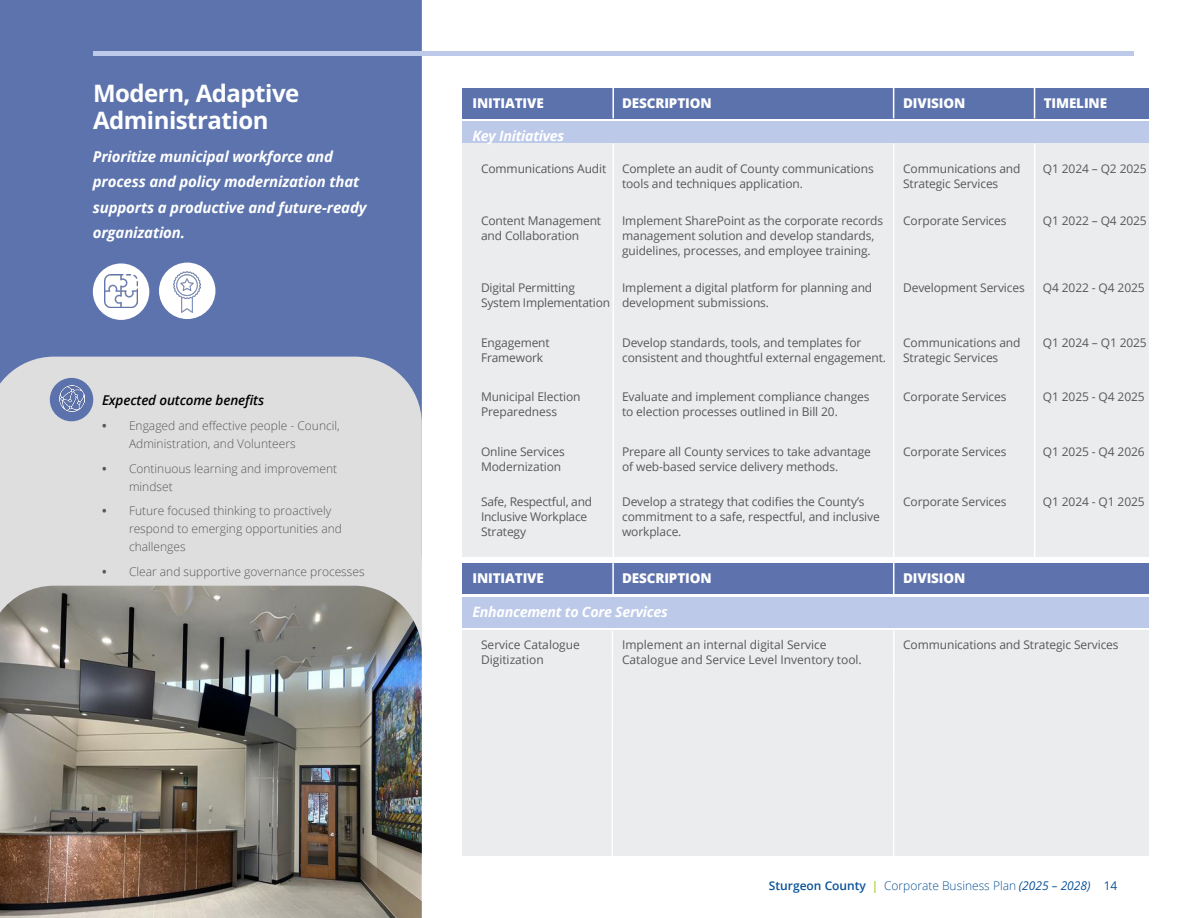
<style>
.page{position:relative;width:1188px;height:918px;background:#fff}
.page>*{position:absolute;margin:0;border:0;box-sizing:border-box;transform-origin:0 0}
.t1{font:700 24px/27px "Open Sans";letter-spacing:-.02em;color:#fff}
.t2{font:italic 700 15px/25.5px "Open Sans";letter-spacing:-.01em;color:#fff}
.t3{font:italic 700 14.25px "Open Sans";letter-spacing:-.02em;color:#fff}
.t4{font:800 13.5px "Open Sans";letter-spacing:-.01em;color:#fff}
.t5{font:italic 600 13.5px "Open Sans";letter-spacing:-.01em;color:#000}
.t6{font:12px/15px "Open Sans";letter-spacing:-.01em;color:#57585a}
.t7{font:300 12px/18px "Open Sans";color:#57585a}
.t8{font:300 12px "Open Sans";color:#095299}
.s1{font-weight:700}
.s2{font-weight:600}
.s3{font-family:"Myriad Pro";font-weight:600;color:#a6ce39}
.s4{font-weight:400;font-style:italic}
.s5{font-weight:400}
</style>
<div class="page">
<div style="left:0;top:0;width:422px;height:357px;background:#5c73ad"></div>
<div style="left:0;top:357px;width:422px;height:229px;background:#dedede"></div>
<div style="left:50px;top:378px;width:43px;height:43px;background:#5c72ad;border-radius:50%"></div>
<img style="left:0;top:586px;width:422px;height:332px">
<img style="left:59px;top:386px;width:26px;height:25px">
<div style="left:462px;top:88px;width:687px;height:30px;background:#5c72ad"></div>
<div style="left:462px;top:121px;width:687px;height:31px;background:#bcc9e8"></div>
<div style="left:462px;top:144px;width:687px;height:413px;background:#ebeced"></div>
<div style="left:462px;top:597px;width:687px;height:30px;background:#bcc9e8"></div>
<div style="left:462px;top:630px;width:687px;height:226px;background:#ebeced"></div>
<hr style="left:612px;top:88px;width:2px;height:30px;background:#fff">
<hr style="left:893px;top:88px;width:1px;height:30px;background:#fff">
<hr style="left:1034px;top:88px;width:1px;height:30px;background:#fff">
<hr style="left:613px;top:144px;width:1px;height:413px;background:#fff">
<hr style="left:893px;top:144px;width:2px;height:413px;background:#fff">
<hr style="left:1034px;top:144px;width:1px;height:413px;background:#fff">
<hr style="left:611px;top:631px;width:2px;height:225px;background:#fff">
<hr style="left:893px;top:631px;width:2px;height:225px;background:#fff">
<div style="left:93px;top:51px;width:1041px;height:5px;background:#bcc9e8"></div>
<div style="left:93px;top:263px;width:56px;height:57px;background:#fff;border-radius:50%"></div>
<img style="left:105px;top:275px;width:33px;height:33px">
<div style="left:159px;top:263px;width:56px;height:56px;background:#fff;border-radius:50%"></div>
<img style="left:173px;top:272px;width:27px;height:41px">
<div style="left:462px;top:563px;width:687px;height:31px;background:#5e73ad"></div>
<hr style="left:612px;top:562px;width:2px;height:32px;background:#fff">
<hr style="left:893px;top:562px;width:1px;height:32px;background:#fff">
<p class="t1" style="left:93px;top:80px;width:208px">Modern, Adaptive<br>Administration</p>
<p class="t2" style="left:93px;top:143px;width:275px">Prioritize municipal workforce and process and policy modernization that supports a productive and future-ready organization.</p>
<p class="t5" style="left:102px;top:391px;width:164px">Expected outcome benefits</p>
<p class="t7" style="left:129px;top:416px;width:212px;text-indent:-27px"><span class="s1">•</span> Engaged and effective people - Council,<br>Administration, and Volunteers</p>
<p class="t7" style="left:129px;top:459px;width:210px;text-indent:-27px"><span class="s1">•</span> Continuous learning and improvement mindset</p>
<p class="t7" style="left:129px;top:502px;width:214px;text-indent:-27px"><span class="s1">•</span> Future focused thinking to proactively respond to emerging opportunities and challenges</p>
<p class="t7" style="left:102px;top:562px;width:264px"><span class="s1">•</span> Clear and supportive governance processes</p>
<p class="t4" style="left:472px;top:93px;width:73px">INITIATIVE</p>
<p class="t4" style="left:622px;top:93px;width:91px">DESCRIPTION</p>
<p class="t4" style="left:903px;top:93px;width:64px">DIVISION</p>
<p class="t4" style="left:1044px;top:93px;width:65px">TIMELINE</p>
<p class="t3" style="left:472px;top:126px;width:93px">Key Initiatives</p>
<p class="t6" style="left:481px;top:161px;width:127px">Communications Audit</p>
<p class="t6" style="left:622px;top:161px;width:253px">Complete an audit of County communications tools and techniques application.</p>
<p class="t6" style="left:903px;top:161px;width:119px">Communications and<br>Strategic Services</p>
<p class="t6" style="left:1043px;top:161px;width:105px">Q1 2024 – Q2 2025</p>
<p class="t6" style="left:481px;top:213px;width:122px">Content Management and Collaboration</p>
<p class="t6" style="left:622px;top:213px;width:263px">Implement SharePoint as the corporate records management solution and develop standards, guidelines, processes, and employee training.</p>
<p class="t6" style="left:903px;top:213px;width:105px">Corporate Services</p>
<p class="t6" style="left:1043px;top:213px;width:105px">Q1 2022 – Q4 2025</p>
<p class="t6" style="left:481px;top:280px;width:131px">Digital Permitting<br>System Implementation</p>
<p class="t6" style="left:622px;top:280px;width:252px">Implement a digital platform for planning and development submissions.</p>
<p class="t6" style="left:903px;top:280px;width:123px">Development Services</p>
<p class="t6" style="left:1043px;top:280px;width:103px">Q4 2022 - Q4 2025</p>
<p class="t6" style="left:481px;top:335px;width:70px">Engagement<br>Framework</p>
<p class="t6" style="left:622px;top:335px;width:266px">Develop standards, tools, and templates for consistent and thoughtful external engagement.</p>
<p class="t6" style="left:903px;top:335px;width:119px">Communications and<br>Strategic Services</p>
<p class="t6" style="left:1043px;top:335px;width:105px">Q1 2024 – Q1 2025</p>
<p class="t6" style="left:481px;top:389px;width:101px">Municipal Election<br>Preparedness</p>
<p class="t6" style="left:622px;top:389px;width:249px">Evaluate and implement compliance changes to election processes outlined in Bill 20.</p>
<p class="t6" style="left:903px;top:389px;width:105px">Corporate Services</p>
<p class="t6" style="left:1043px;top:389px;width:103px">Q1 2025 - Q4 2025</p>
<p class="t6" style="left:481px;top:443px;width:85px">Online Services<br>Modernization</p>
<p class="t6" style="left:622px;top:443px;width:250px">Prepare all County services to take advantage of web-based service delivery methods.</p>
<p class="t6" style="left:903px;top:443px;width:105px">Corporate Services</p>
<p class="t6" style="left:1043px;top:443px;width:103px">Q1 2025 - Q4 2026</p>
<p class="t6" style="left:481px;top:494px;width:113px">Safe, Respectful, and<br>Inclusive Workplace<br>Strategy</p>
<p class="t6" style="left:622px;top:494px;width:259px">Develop a strategy that codifies the County’s commitment to a safe, respectful, and inclusive workplace.</p>
<p class="t6" style="left:903px;top:494px;width:105px">Corporate Services</p>
<p class="t6" style="left:1043px;top:494px;width:103px">Q1 2024 - Q1 2025</p>
<p class="t4" style="left:473px;top:568px;width:73px">INITIATIVE</p>
<p class="t4" style="left:622px;top:568px;width:91px">DESCRIPTION</p>
<p class="t4" style="left:903px;top:568px;width:64px">DIVISION</p>
<p class="t3" style="left:472px;top:601px;width:197px">Enhancement to Core Services</p>
<p class="t6" style="left:481px;top:637px;width:100px">Service Catalogue<br>Digitization</p>
<p class="t6" style="left:622px;top:637px;width:241px">Implement an internal digital Service<br>Catalogue and Service Level Inventory tool.</p>
<p class="t6" style="left:903px;top:637px;width:217px">Communications and Strategic Services</p>
<p class="t8" style="left:769px;top:877px;width:350px"><span class="s2">Sturgeon County</span> <span class="s3">|</span> Corporate Business Plan <span class="s4">(2025 – 2028)</span> <span class="s5">14</span></p>
</div>
